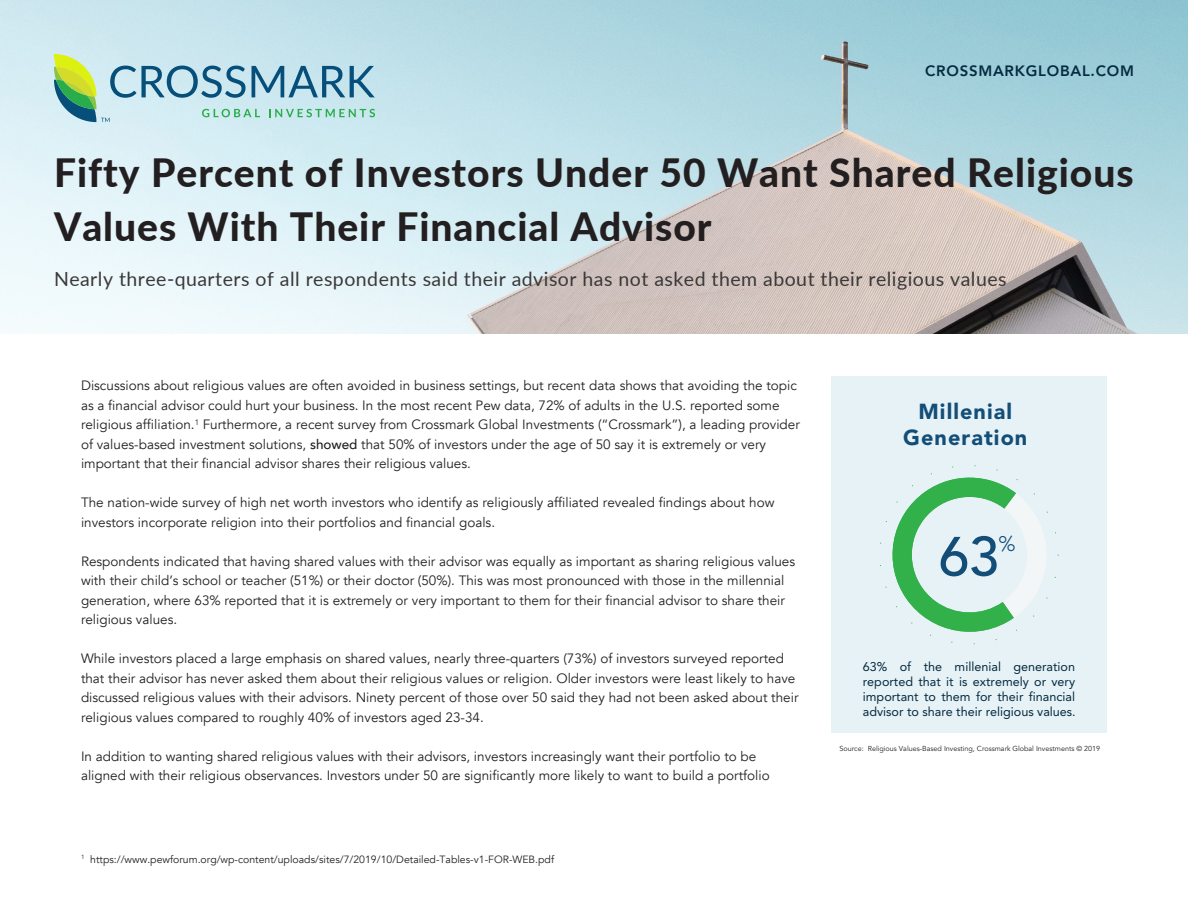
<style>
.page{position:relative;width:1188px;height:918px;background:#fff}
.page>*{position:absolute;margin:0;border:0;box-sizing:border-box;transform-origin:0 0}
.t1{font:500 54.9px "Avenir";color:#134e78}
.t2{font:800 39px/54px "Lato";letter-spacing:.025em;color:#231f20}
.t3{font:900 21.6px/26px "Avenir";letter-spacing:.05em;color:#134e78;text-align:center}
.t4{font:300 21px "Avenir";color:#134e78}
.t5{font:19.5px "Lato";letter-spacing:.025em;color:#3b3838}
.t6{font:800 15px "Avenir";letter-spacing:.05em;color:#052b40}
.t7{font:13.5px/19.5px "Avenir";color:#231f20}
.t8{font:12.6px/15.1px "Avenir";color:#042a3f;text-align:justify}
.t9{font:10.5px "Avenir";color:#231f20}
.t10{font:7.2px "Avenir";color:#231f20}
.s1{font-weight:500}
</style>
<div class="page">
<img style="left:0;top:0;width:1188px;height:334px">
<div style="left:831px;top:376px;width:276px;height:357px;background:#e7f2f7"></div>
<svg style="left:885px;top:473px;width:171px;height:169px"></svg>
<svg style="left:54px;top:54px;width:321px;height:68px;background:#a8cecd"></svg>
<p class="t6" style="left:925px;top:59px;width:210px">CROSSMARKGLOBAL.COM</p>
<p class="t2" style="left:54px;top:144px;width:1081px">Fifty Percent of Investors Under 50 Want Shared Religious<br>Values With Their Financial Advisor</p>
<p class="t5" style="left:54px;top:265px;width:954px">Nearly three-quarters of all respondents said their advisor has not asked them about their religious values</p>
<p class="t7" style="left:81px;top:376px;width:720px">Discussions about religious values are often avoided in business settings, but recent data shows that avoiding the topic as a financial advisor could hurt your business. In the most recent Pew data, 72% of adults in the U.S. reported some religious affiliation.<sup>1</sup> Furthermore, a recent survey from Crossmark Global Investments (“Crossmark”), a leading provider of values-based investment solutions, <span class="s1">showed</span> that 50% of investors under the age of 50 say it is extremely or very important that their financial advisor shares their religious values.</p>
<p class="t7" style="left:81px;top:493px;width:695px">The nation-wide survey of high net worth investors who identify as religiously affiliated revealed findings about how investors incorporate religion into their portfolios and financial goals.</p>
<p class="t7" style="left:81px;top:551px;width:716px">Respondents indicated that having shared values with their advisor was equally as important as sharing religious values with their child’s school or teacher (51%) or their doctor (50%). This was most pronounced with those in the millennial generation, where 63% reported that it is extremely or very important to them for their financial advisor to share their religious values.</p>
<p class="t7" style="left:81px;top:649px;width:719px">While investors placed a large emphasis on shared values, nearly three-quarters (73%) of investors surveyed reported that their advisor has never asked them about their religious values or religion. Older investors were least likely to have discussed religious values with their advisors. Ninety percent of those over 50 said they had not been asked about their religious values compared to roughly 40% of investors aged 23-34.</p>
<p class="t7" style="left:81px;top:746px;width:690px">In addition to wanting shared religious values with their advisors, investors increasingly want their portfolio to be aligned with their religious observances. Investors under 50 are significantly more likely to want to build a portfolio</p>
<p class="t9" style="left:81px;top:853px;width:475px"><sup>1</sup> https://www.pewforum.org/wp-content/uploads/sites/7/2019/10/Detailed-Tables-v1-FOR-WEB.pdf</p>
<p class="t3" style="left:903px;top:398px;width:126px">Millenial<br>Generation</p>
<p class="t1" style="left:939px;top:509px;width:62px">63</p>
<p class="t4" style="left:999px;top:532px;width:19px">%</p>
<p class="t8" style="left:863px;top:658px;width:214px">63% of the millenial generation reported that it is extremely or very important to them for their financial advisor to share their religious values.</p>
<p class="t10" style="left:840px;top:744px;width:262px">Source: Religious Values-Based Investing, Crossmark Global Investments © 2019</p>
</div>
